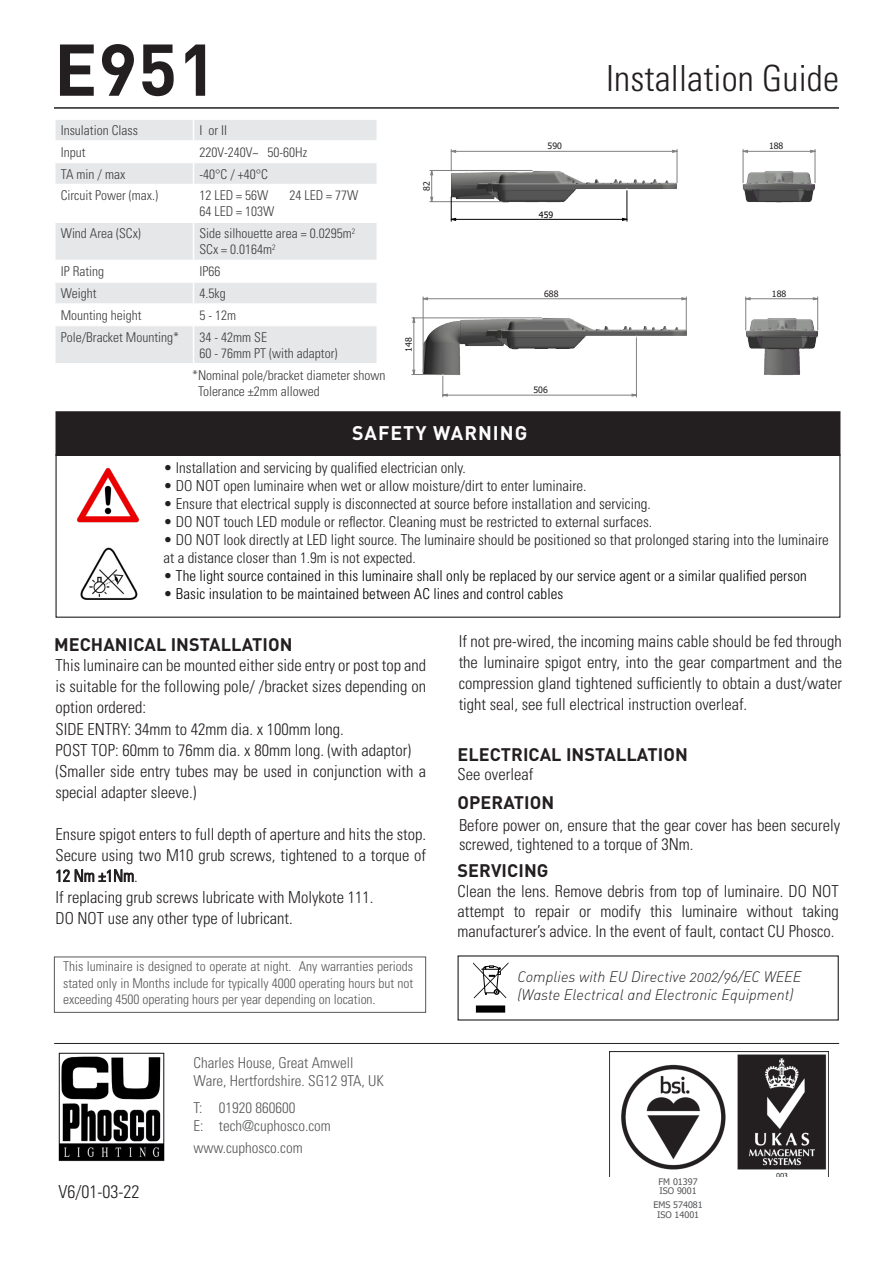
<style>
.page{position:relative;width:893px;height:1263px;background:#fff}
.page>*{position:absolute;margin:0;border:0;box-sizing:border-box;transform-origin:0 0}
.t1{font:700 72px "DIN";color:#231f20}
.t2{font:300 condensed 36px "Univers LT Std";letter-spacing:.005em;color:#231f20}
.t3{font:700 19.5px "DIN";letter-spacing:.05em;color:#fff}
.t4{font:700 18px "DIN";letter-spacing:.005em;color:#231f20}
.t5{font:300 condensed 18px "Univers LT Std";color:#231f20}
.t6{font:300 condensed 16.5px/21px "Univers LT Std";color:#231f20;text-align:justify}
.t7{font:300 condensed 15px/18px "Univers LT Std";color:#231f20}
.t8{font:300 condensed 15px "Univers LT Std";letter-spacing:.005em;color:#000}
.t9{font:300 condensed 15px "Univers LT Std";color:#57585a}
.t10{font:15px "DIN Light Italic Alt";color:#231f20}
.t11{font:300 condensed 13.5px/16.2px "Univers LT Std";color:#3e3e3f}
.t12{font:300 condensed 13.5px/16.2px "Univers LT Std";color:#57585a;text-align:justify}
.t13{font:10.2px "Century Gothic";color:#191924;scale:.87 1}
.t14{font:9px "Tahoma";color:#57585a}
.t15{font:8.7px "Tahoma";color:#231f20}
.t16{font:8.7px "Tahoma";color:#000}
.s1{color:#231f20}
</style>
<div class="page">
<hr style="left:54px;top:107px;width:785px;height:2px;background:#231f20">
<svg style="left:56px;top:120px;width:320px;height:243px;fill:#e6e7e9"></svg>
<hr style="left:54px;top:140px;width:140px;height:2px;background:#fff">
<hr style="left:194px;top:140px;width:184px;height:2px;background:#fff">
<svg style="left:193px;top:120px;width:1px;height:64px"></svg>
<hr style="left:54px;top:184px;width:140px;height:1px;background:#fff">
<hr style="left:194px;top:184px;width:184px;height:1px;background:#fff">
<hr style="left:193px;top:185px;width:1px;height:37px;background:#fff">
<hr style="left:193px;top:223px;width:1px;height:37px;background:#fff">
<hr style="left:54px;top:260px;width:140px;height:1px;background:#fff">
<hr style="left:194px;top:260px;width:184px;height:1px;background:#fff">
<hr style="left:54px;top:303px;width:140px;height:2px;background:#fff">
<hr style="left:194px;top:303px;width:184px;height:2px;background:#fff">
<svg style="left:193px;top:261px;width:1px;height:65px"></svg>
<hr style="left:193px;top:326px;width:1px;height:37px;background:#fff">
<hr style="left:56px;top:162px;width:138px;height:1px;background:#fff">
<hr style="left:194px;top:162px;width:182px;height:1px;background:#fff">
<hr style="left:56px;top:222px;width:138px;height:1px;background:#fff">
<hr style="left:194px;top:222px;width:182px;height:1px;background:#fff">
<hr style="left:56px;top:282px;width:138px;height:1px;background:#fff">
<hr style="left:194px;top:282px;width:182px;height:1px;background:#fff">
<hr style="left:56px;top:326px;width:138px;height:1px;background:#fff">
<hr style="left:194px;top:326px;width:182px;height:1px;background:#fff">
<img style="left:58px;top:1052px;width:107px;height:110px">
<svg style="left:473px;top:962px;width:35px;height:50px"></svg>
<hr style="left:54px;top:1043px;width:785px;height:1px;background:#231f20">
<img style="left:609px;top:1051px;width:219px;height:125px">
<div style="left:54px;top:956px;width:372px;height:57px;border:1px solid #57585a"></div>
<div style="left:56px;top:412px;width:784px;height:43px;background:#231f20"></div>
<div style="left:56px;top:411px;width:784px;height:45px;border:2px solid #231f20"></div>
<div style="left:56px;top:454px;width:784px;height:164px;border:1px solid #231f20"></div>
<img style="left:77px;top:468px;width:62px;height:55px">
<img style="left:81px;top:547px;width:57px;height:52px">
<hr style="left:397px;top:611px;width:445px;height:1px;background:#191924">
<hr style="left:892px;top:109px;width:1px;height:309px;background:#191924">
<svg style="left:397px;top:149px;width:444px;height:269px"></svg>
<svg style="left:687px;top:150px;width:131px;height:150px"></svg>
<svg style="left:412px;top:149px;width:275px;height:248px"></svg>
<p class="t1" style="left:54px;top:23px;width:165px">E951</p>
<p class="t11" style="left:61px;top:122px;width:79px">Insulation Class</p>
<p class="t11" style="left:200px;top:122px;width:29px">I or II</p>
<p class="t11" style="left:61px;top:144px;width:26px">Input</p>
<p class="t11" style="left:200px;top:144px;width:109px">220V-240V~ 50-60Hz</p>
<p class="t11" style="left:61px;top:166px;width:66px">TA min / max</p>
<p class="t11" style="left:200px;top:166px;width:70px">-40°C / +40°C</p>
<p class="t11" style="left:61px;top:187px;width:99px">Circuit Power (max.)</p>
<p class="t11" style="left:200px;top:187px;width:70px">12 LED = 56W</p>
<p class="t11" style="left:289px;top:187px;width:70px">24 LED = 77W</p>
<p class="t11" style="left:200px;top:204px;width:76px">64 LED = 103W</p>
<p class="t11" style="left:61px;top:225px;width:82px">Wind Area (SCx)</p>
<p class="t11" style="left:200px;top:225px;width:157px">Side silhouette area = 0.0295m<sup>2<br></sup>SCx = 0.0164m<sup>2</sup></p>
<p class="t11" style="left:61px;top:263px;width:45px">IP Rating</p>
<p class="t11" style="left:200px;top:263px;width:22px">IP66</p>
<p class="t11" style="left:61px;top:285px;width:37px">Weight</p>
<p class="t11" style="left:200px;top:285px;width:28px">4.5kg</p>
<p class="t11" style="left:61px;top:307px;width:82px">Mounting height</p>
<p class="t11" style="left:200px;top:307px;width:38px">5 - 12m</p>
<p class="t11" style="left:61px;top:329px;width:120px">Pole/Bracket Mounting*</p>
<p class="t11" style="left:200px;top:329px;width:69px">34 - 42mm SE</p>
<p class="t11" style="left:200px;top:345px;width:139px">60 - 76mm PT (with adaptor)</p>
<p class="t11" style="left:192px;top:367px;width:195px">*Nominal pole/bracket diameter shown</p>
<p class="t11" style="left:198px;top:383px;width:123px">Tolerance ±2mm allowed</p>
<p class="t15" style="left:421px;top:191px;width:11px;rotate:-90deg">82</p>
<p class="t15" style="left:403px;top:352px;width:16px;rotate:-90deg">148</p>
<p class="t15" style="left:548px;top:140px;width:16px">590</p>
<p class="t16" style="left:539px;top:208px;width:16px">459</p>
<p class="t15" style="left:544px;top:288px;width:16px">688</p>
<p class="t15" style="left:533px;top:384px;width:16px">506</p>
<p class="t2" style="left:606px;top:57px;width:234px">Installation Guide</p>
<p class="t13" style="left:673px;top:66px;width:76px">DO NOT SCALE</p>
<p class="t15" style="left:769px;top:140px;width:16px">188</p>
<p class="t15" style="left:772px;top:288px;width:16px">188</p>
<p class="t3" style="left:352px;top:420px;width:177px">SAFETY WARNING</p>
<p class="t7" style="left:164px;top:459px;width:304px">• Installation and servicing by qualified electrician only.</p>
<p class="t7" style="left:164px;top:477px;width:425px">• DO NOT open luminaire when wet or allow moisture/dirt to enter luminaire.</p>
<p class="t7" style="left:164px;top:495px;width:489px">• Ensure that electrical supply is disconnected at source before installation and servicing.</p>
<p class="t7" style="left:164px;top:513px;width:490px">• DO NOT touch LED module or reflector. Cleaning must be restricted to external surfaces.</p>
<p class="t7" style="left:164px;top:531px;width:667px">• DO NOT look directly at LED light source. The luminaire should be positioned so that prolonged staring into the luminaire at a distance closer than 1.9m is not expected.</p>
<p class="t8" style="left:164px;top:567px;width:645px"><span class="s1">•</span> The light source contained in this luminaire shall only be replaced by our service agent or a similar qualified person</p>
<p class="t8" style="left:164px;top:585px;width:401px"><span class="s1">•</span> Basic insulation to be maintained between AC lines and control cables</p>
<p class="t6" style="left:459px;top:630px;width:385px">If not pre-wired, the incoming mains cable should be fed through the luminaire spigot entry, into the gear compartment and the compression gland tightened sufficiently to obtain a dust/water tight seal, see full electrical instruction overleaf.</p>
<p class="t4" style="left:54px;top:633px;width:240px">MECHANICAL INSTALLATION</p>
<p class="t6" style="left:56px;top:655px;width:372px">This luminaire can be mounted either side entry or post top and is suitable for the following pole/ /bracket sizes depending on option ordered:</p>
<p class="t6" style="left:56px;top:718px;width:290px">SIDE ENTRY: 34mm to 42mm dia. x 100mm long.</p>
<p class="t6" style="left:56px;top:739px;width:357px">POST TOP: 60mm to 76mm dia. x 80mm long. (with adaptor)</p>
<p class="t6" style="left:56px;top:760px;width:372px">(Smaller side entry tubes may be used in conjunction with a special adapter sleeve.)</p>
<p class="t6" style="left:56px;top:823px;width:372px">Ensure spigot enters to full depth of aperture and hits the stop.<br>Secure using two M10 grub screws, tightened to a torque of 12 Nm ±1Nm.</p>
<p class="t6" style="left:56px;top:886px;width:319px">If replacing grub screws lubricate with Molykote 111.</p>
<p class="t6" style="left:56px;top:907px;width:239px">DO NOT use any other type of lubricant.</p>
<p class="t4" style="left:458px;top:742px;width:232px">ELECTRICAL INSTALLATION</p>
<p class="t6" style="left:458px;top:764px;width:78px">See overleaf</p>
<p class="t4" style="left:458px;top:791px;width:98px">OPERATION</p>
<p class="t6" style="left:459px;top:815px;width:383px;line-height:19.8px">Before power on, ensure that the gear cover has been securely screwed, tightened to a torque of 3Nm.</p>
<p class="t6" style="left:458px;top:881px;width:383px;line-height:19.8px">Clean the lens. Remove debris from top of luminaire. DO NOT attempt to repair or modify this luminaire without taking manufacturer’s advice. In the event of fault, contact CU Phosco.</p>
<p class="t10" style="left:517px;top:967px;width:285px">Complies with EU Directive 2002/96/EC WEEE</p>
<p class="t10" style="left:517px;top:985px;width:278px">(Waste Electrical and Electronic Equipment)</p>
<p class="t4" style="left:458px;top:859px;width:93px">SERVICING</p>
<p class="t12" style="left:63px;top:958px;width:352px">This luminaire is designed to operate at night. Any warranties periods stated only in Months include for typically 4000 operating hours but not exceeding 4500 operating hours per year depending on location.</p>
<p class="t5" style="left:58px;top:1181px;width:82px">V6/01-03-22</p>
<p class="t9" style="left:194px;top:1053px;width:161px">Charles House, Great Amwell</p>
<p class="t9" style="left:194px;top:1071px;width:192px">Ware, Hertfordshire. SG12 9TA, UK</p>
<p class="t9" style="left:194px;top:1099px;width:10px">T:</p>
<p class="t9" style="left:194px;top:1117px;width:11px">E:</p>
<p class="t9" style="left:194px;top:1139px;width:111px">www.cuphosco.com</p>
<p class="t9" style="left:219px;top:1099px;width:78px">01920 860600</p>
<p class="t9" style="left:219px;top:1117px;width:113px">tech@cuphosco.com</p>
<p class="t14" style="left:659px;top:1175px;width:41px">FM 01397</p>
<p class="t14" style="left:659px;top:1185px;width:39px">ISO 9001</p>
<p class="t14" style="left:657px;top:1208px;width:44px">ISO 14001</p>
<p class="t14" style="left:653px;top:1199px;width:51px">EMS 574081</p>
</div>
